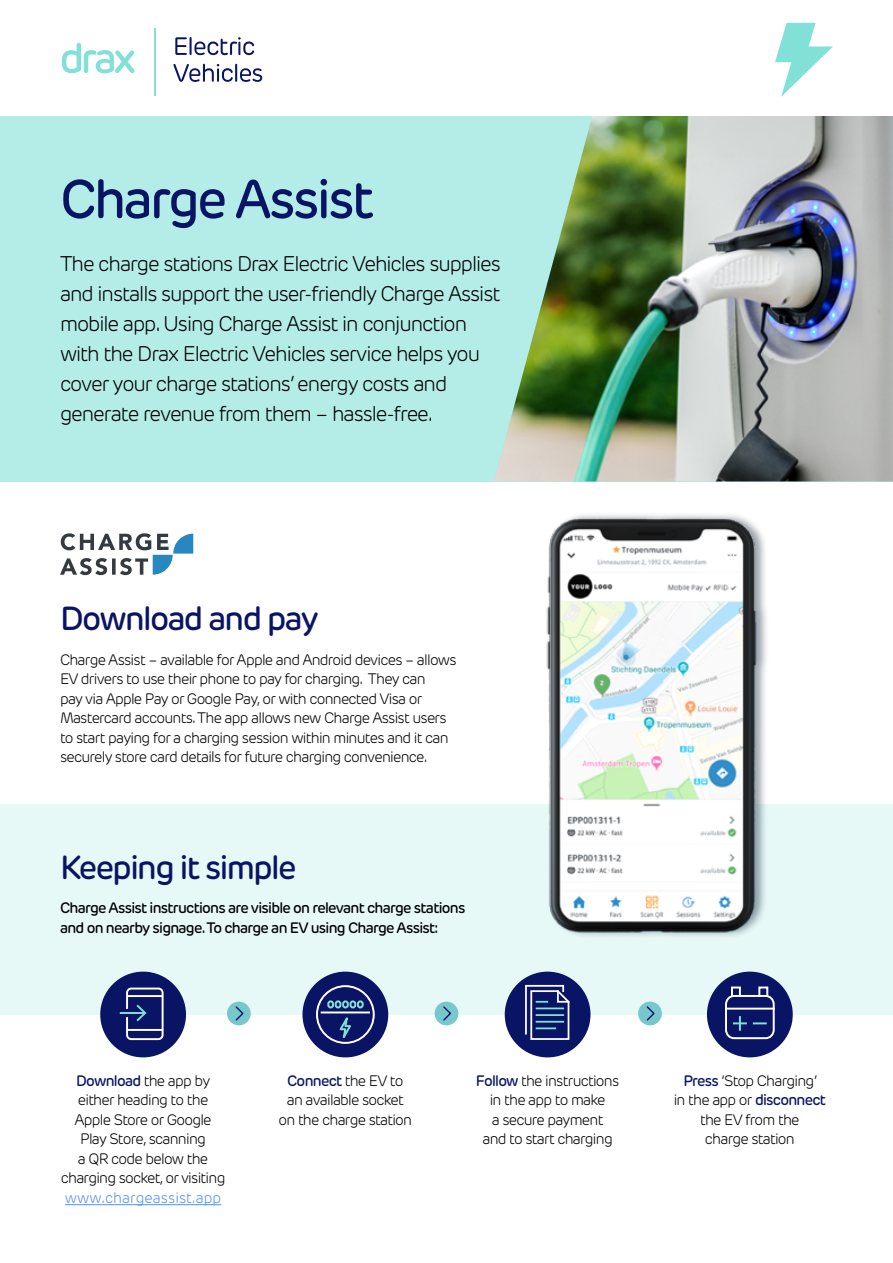
<style>
.page{position:relative;width:893px;height:1263px;background:#fff}
.page>*{position:absolute;margin:0;border:0;box-sizing:border-box;transform-origin:0 0}
.t1{font:500 54px "New Rubrik";letter-spacing:-.05em;color:#0a1464}
.t2{font:500 33px "New Rubrik";letter-spacing:-.05em;color:#0a1464}
.t3{font:300 21px/30px "New Rubrik";letter-spacing:-.05em;color:#000}
.t4{font:300 15px/19.5px "New Rubrik";letter-spacing:-.05em;color:#000;text-align:center}
.t5{font:500 15px/19.5px "New Rubrik";letter-spacing:-.05em;color:#000}
.t6{font:300 15px "New Rubrik";color:#5591f5}
.s1{font-weight:500;color:#0a1464}
</style>
<div class="page">
<div style="left:0;top:804px;width:893px;height:210px;background:#e6f9f7"></div>
<div style="left:0;top:115px;width:893px;height:366px;background:#b4ede7"></div>
<img style="left:494px;top:115px;width:399px;height:366px">
<svg style="left:60px;top:533px;width:133px;height:42px"></svg>
<img style="left:546px;top:514px;width:221px;height:420px">
<hr style="left:65px;top:1204px;width:156px;height:1px;background:#5591f5">
<div style="left:100px;top:972px;width:86px;height:85px;background:#0a1464;border-radius:50%"></div>
<hr style="left:127px;top:995px;width:35px;height:2px;background:#fff">
<hr style="left:127px;top:1029px;width:35px;height:2px;background:#fff">
<div style="left:126px;top:987px;width:38px;height:53px;border:2px solid #fff;border-radius:4px"></div>
<hr style="left:120px;top:1012px;width:25px;height:2px;background:#82e1d7">
<svg style="left:136px;top:1004px;width:11px;height:18px"></svg>
<div style="left:302px;top:972px;width:86px;height:85px;background:#0a1464;border-radius:50%"></div>
<div style="left:316px;top:985px;width:59px;height:59px;border:2px solid #fff;border-radius:50%"></div>
<hr style="left:322px;top:1011px;width:47px;height:2px;background:#fff">
<svg style="left:326px;top:1001px;width:39px;height:43px"></svg>
<div style="left:707px;top:972px;width:86px;height:85px;background:#0a1464;border-radius:50%"></div>
<div style="left:731px;top:986px;width:10px;height:11px;border:2px solid #fff"></div>
<div style="left:725px;top:995px;width:50px;height:44px;border:2px solid #fff;border-radius:8px"></div>
<svg style="left:757px;top:986px;width:12px;height:12px"></svg>
<hr style="left:726px;top:1008px;width:48px;height:1px;background:#fff">
<svg style="left:734px;top:1017px;width:12px;height:13px"></svg>
<svg style="left:754px;top:1022px;width:12px;height:2px"></svg>
<div style="left:505px;top:972px;width:85px;height:85px;background:#0a1464;border-radius:50%"></div>
<svg style="left:525px;top:984px;width:45px;height:56px"></svg>
<svg style="left:775px;top:23px;width:58px;height:74px"></svg>
<svg style="left:62px;top:43px;width:72px;height:30px"></svg>
<hr style="left:154px;top:28px;width:2px;height:68px;background:#82e1d7">
<svg style="left:175px;top:37px;width:79px;height:18px"></svg>
<svg style="left:173px;top:64px;width:89px;height:18px"></svg>
<div style="left:227px;top:1002px;width:24px;height:23px;background:#77c7cc;border-radius:50%"></div>
<svg style="left:235px;top:1006px;width:9px;height:15px"></svg>
<div style="left:435px;top:1002px;width:23px;height:23px;background:#77c7cc;border-radius:50%"></div>
<svg style="left:443px;top:1006px;width:8px;height:15px"></svg>
<div style="left:638px;top:1002px;width:24px;height:23px;background:#77c7cc;border-radius:50%"></div>
<svg style="left:646px;top:1006px;width:9px;height:15px"></svg>
<h1 class="t1" style="left:60px;top:166px;width:316px">Charge Assist</h1>
<p class="t3" style="left:60px;top:248px;width:442px">The charge stations Drax Electric Vehicles supplies and installs support the user-friendly Charge Assist mobile app. Using Charge Assist in conjunction with the Drax Electric Vehicles service helps you cover your charge stations’ energy costs and generate revenue from them – hassle-free.</p>
<h2 class="t2" style="left:60px;top:598px;width:260px">Download and pay</h2>
<p class="t4" style="left:60px;top:650px;width:398px;text-align:left">Charge Assist – available for Apple and Android devices – allows EV drivers to use their phone to pay for charging. They can<br>pay via Apple Pay or Google Pay, or with connected Visa or Mastercard accounts. The app allows new Charge Assist users to start paying for a charging session within minutes and it can securely store card details for future charging convenience.</p>
<h2 class="t2" style="left:60px;top:847px;width:238px">Keeping it simple</h2>
<p class="t5" style="left:60px;top:898px;width:407px">Charge Assist instructions are visible on relevant charge stations and on nearby signage. To charge an EV using Charge Assist:</p>
<p class="t4" style="left:61px;top:1071px;width:166px"><span class="s1">Download</span> the app by either heading to the<br>Apple Store or Google<br>Play Store, scanning<br>a QR code below the charging socket, or visiting</p>
<p class="t6" style="left:65px;top:1188px;width:158px">www.chargeassist.app</p>
<p class="t4" style="left:278px;top:1071px;width:135px"><span class="s1">Connect</span> the EV to an available socket on the charge station</p>
<p class="t4" style="left:476px;top:1071px;width:145px"><span class="s1">Follow</span> the instructions in the app to make<br>a secure payment<br>and to start charging</p>
<p class="t4" style="left:674px;top:1071px;width:154px"><span class="s1">Press</span> ‘Stop Charging’<br>in the app or <span class="s1">disconnect </span>the EV from the<br>charge station</p>
</div>
